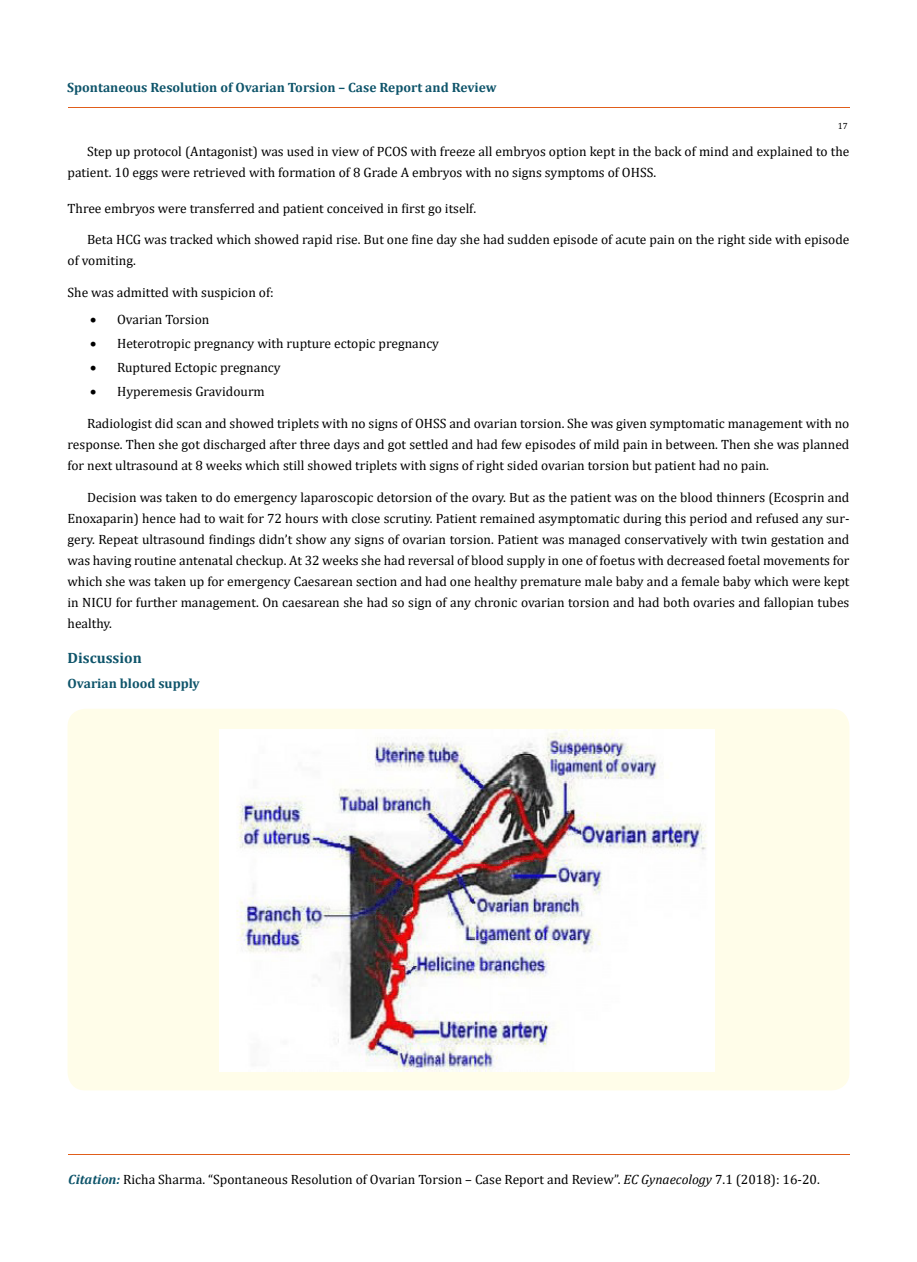
<style>
.page{position:relative;width:917px;height:1262px;background:#fff}
.page>*{position:absolute;margin:0;border:0;box-sizing:border-box;transform-origin:0 0}
.t1{font:700 15px "Cambria";color:#0e546a}
.t2{font:13.5px/21px "Cambria";color:#000}
.t3{font:700 13.5px "Cambria";color:#0e546a}
.t4{font:9px "Cambria";color:#000}
.s1{font-weight:700;font-style:italic;color:#0e546a}
.s2{font-style:italic}
</style>
<div class="page">
<hr style="left:68px;top:108px;width:781px;height:1px;background:#e05d1a">
<hr style="left:68px;top:1154px;width:781px;height:1px;background:#e05d1a">
<div style="left:68px;top:708px;width:781px;height:382px;background:#fffde9;border-radius:18px"></div>
<img style="left:219px;top:729px;width:495px;height:342px">
<p class="t3" style="left:67px;top:77px;width:431px">Spontaneous Resolution of Ovarian Torsion – Case Report and Review</p>
<p class="t4" style="left:837px;top:121px;width:11px">17</p>
<p class="t2" style="left:68px;top:141px;width:783px;text-indent:19px">Step up protocol (Antagonist) was used in view of PCOS with freeze all embryos option kept in the back of mind and explained to the patient. 10 eggs were retrieved with formation of 8 Grade A embryos with no signs symptoms of OHSS.</p>
<p class="t2" style="left:68px;top:198px;width:410px">Three embryos were transferred and patient conceived in first go itself.</p>
<p class="t2" style="left:68px;top:229px;width:783px;text-indent:19px">Beta HCG was tracked which showed rapid rise. But one fine day she had sudden episode of acute pain on the right side with episode of vomiting.</p>
<p class="t2" style="left:68px;top:281px;width:208px">She was admitted with suspicion of:</p>
<p class="t2" style="left:90px;top:308px;width:121px">• Ovarian Torsion</p>
<p class="t2" style="left:90px;top:332px;width:350px">• Heterotropic pregnancy with rupture ectopic pregnancy</p>
<p class="t2" style="left:90px;top:356px;width:192px">• Ruptured Ectopic pregnancy</p>
<p class="t2" style="left:90px;top:380px;width:176px">• Hyperemesis Gravidourm</p>
<p class="t2" style="left:68px;top:412px;width:783px;text-align:justify;text-indent:19px">Radiologist did scan and showed triplets with no signs of OHSS and ovarian torsion. She was given symptomatic management with no response. Then she got discharged after three days and got settled and had few episodes of mild pain in between. Then she was planned for next ultrasound at 8 weeks which still showed triplets with signs of right sided ovarian torsion but patient had no pain.</p>
<p class="t2" style="left:68px;top:486px;width:783px;text-align:justify;text-indent:19px">Decision was taken to do emergency laparoscopic detorsion of the ovary. But as the patient was on the blood thinners (Ecosprin and Enoxaparin) hence had to wait for 72 hours with close scrutiny. Patient remained asymptomatic during this period and refused any sur&shy;gery. Repeat ultrasound findings didn’t show any signs of ovarian torsion. Patient was managed conservatively with twin gestation and was having routine antenatal checkup. At 32 weeks she had reversal of blood supply in one of foetus with decreased foetal movements for which she was taken up for emergency Caesarean section and had one healthy premature male baby and a female baby which were kept in NICU for further management. On caesarean she had so sign of any chronic ovarian torsion and had both ovaries and fallopian tubes healthy.</p>
<p class="t1" style="left:68px;top:647px;width:76px">Discussion</p>
<p class="t3" style="left:68px;top:673px;width:134px">Ovarian blood supply</p>
<p class="t2" style="left:68px;top:1169px;width:753px"><span class="s1">Citation:</span> Richa Sharma. “Spontaneous Resolution of Ovarian Torsion – Case Report and Review”. <span class="s2">EC Gynaecology</span> 7.1 (2018): 16-20.</p>
</div>
